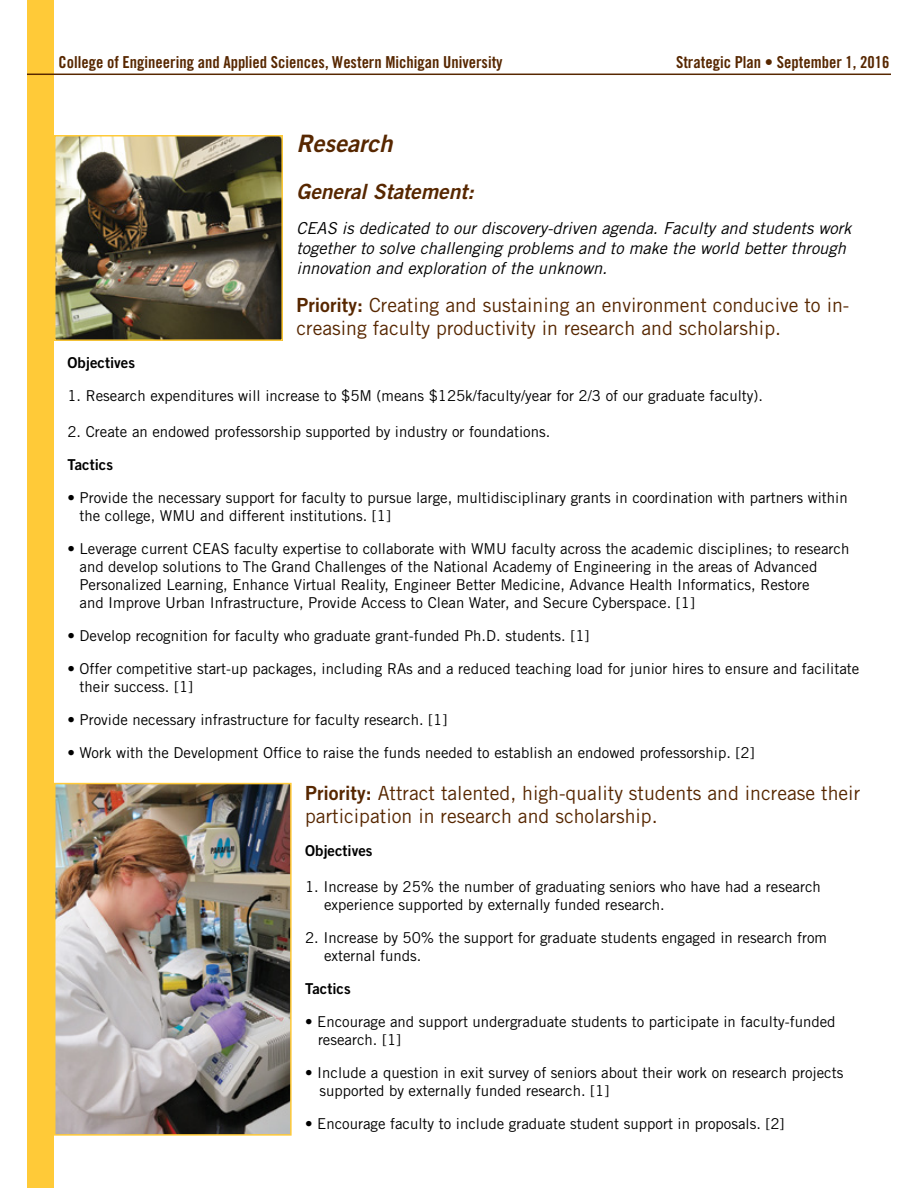
<style>
.page{position:relative;width:918px;height:1188px;background:#fff}
.page>*{position:absolute;margin:0;border:0;box-sizing:border-box;transform-origin:0 0}
.t1{font:24px "Trade Gothic LT Std Bd 2 Obl";color:#572700}
.t2{font:21px "Trade Gothic LT Std Bd 2 Obl";color:#572700}
.t3{font:19.5px/23.4px "Trade Gothic LT Std";color:#572700}
.t4{font:italic 16.5px/19.8px "Trade Gothic LT Std";color:#000}
.t5{font:16.5px "Trade Gothic LT Std Bd Cn 20";color:#572700}
.t6{font:15px/18px "Trade Gothic LT Std";color:#000}
.t7{font:15px "Trade Gothic LT Std Bd 2";color:#000}
.s1{font-family:"Trade Gothic LT Std Bd 2"}
</style>
<div class="page">
<div style="left:27px;top:0;width:27px;height:1188px;background:#ffca38"></div>
<hr style="left:27px;top:74px;width:864px;height:1px;background:#572700">
<img style="left:57px;top:786px;width:232px;height:347px">
<div style="left:54px;top:783px;width:238px;height:353px;border:2px solid #ffca38"></div>
<img style="left:57px;top:138px;width:223px;height:200px">
<div style="left:54px;top:135px;width:229px;height:206px;border:2px solid #ffca38"></div>
<p class="t5" style="left:58px;top:52px;width:446px">College of Engineering and Applied Sciences, Western Michigan University</p>
<p class="t5" style="left:676px;top:52px;width:215px">Strategic Plan • September 1, 2016</p>
<h1 class="t1" style="left:296px;top:129px;width:98px">Research</h1>
<h2 class="t2" style="left:296px;top:179px;width:179px">General Statement:</h2>
<p class="t4" style="left:296px;top:218px;width:556px">CEAS is dedicated to our discovery-driven agenda. Faculty and students work together to solve challenging problems and to make the world better through innovation and exploration of the unknown.</p>
<h3 class="t3" style="left:296px;top:293px;width:554px"><span class="s1">Priority:</span> Creating and sustaining an environment conducive to in&shy;creasing faculty productivity in research and scholarship.</h3>
<p class="t7" style="left:68px;top:354px;width:69px">Objectives</p>
<p class="t6" style="left:68px;top:387px;width:697px">1. Research expenditures will increase to $5M (means $125k/faculty/year for 2/3 of our graduate faculty).</p>
<p class="t6" style="left:68px;top:423px;width:484px">2. Create an endowed professorship supported by industry or foundations.</p>
<p class="t7" style="left:68px;top:456px;width:47px">Tactics</p>
<p class="t6" style="left:80px;top:489px;width:770px;text-indent:-12px">• Provide the necessary support for faculty to pursue large, multidisciplinary grants in coordination with partners within the college, WMU and different institutions. [1]</p>
<p class="t6" style="left:80px;top:540px;width:771px;text-indent:-12px">• Leverage current CEAS faculty expertise to collaborate with WMU faculty across the academic disciplines; to research and develop solutions to The Grand Challenges of the National Academy of Engineering in the areas of Advanced Personalized Learning, Enhance Virtual Reality, Engineer Better Medicine, Advance Health Informatics, Restore<br>and Improve Urban Infrastructure, Provide Access to Clean Water, and Secure Cyberspace. [1]</p>
<p class="t6" style="left:68px;top:627px;width:524px">• Develop recognition for faculty who graduate grant-funded Ph.D. students. [1]</p>
<p class="t6" style="left:80px;top:660px;width:781px;text-indent:-12px">• Offer competitive start-up packages, including RAs and a reduced teaching load for junior hires to ensure and facilitate their success. [1]</p>
<p class="t6" style="left:68px;top:711px;width:381px">• Provide necessary infrastructure for faculty research. [1]</p>
<p class="t6" style="left:68px;top:744px;width:689px">• Work with the Development Office to raise the funds needed to establish an endowed professorship. [2]</p>
<h3 class="t3" style="left:305px;top:781px;width:557px"><span class="s1">Priority:</span> Attract talented, high-quality students and increase their participation in research and scholarship.</h3>
<p class="t7" style="left:305px;top:841px;width:69px">Objectives</p>
<p class="t6" style="left:324px;top:878px;width:498px;text-indent:-19px">1. Increase by 25% the number of graduating seniors who have had a research experience supported by externally funded research.</p>
<p class="t6" style="left:324px;top:929px;width:505px;text-indent:-19px">2. Increase by 50% the support for graduate students engaged in research from external funds.</p>
<p class="t7" style="left:305px;top:979px;width:47px">Tactics</p>
<p class="t6" style="left:318px;top:1013px;width:519px;text-indent:-13px">• Encourage and support undergraduate students to participate in faculty-funded research. [1]</p>
<p class="t6" style="left:320px;top:1064px;width:525px;text-indent:-14px">• Include a question in exit survey of seniors about their work on research projects supported by externally funded research. [1]</p>
<p class="t6" style="left:305px;top:1115px;width:481px">• Encourage faculty to include graduate student support in proposals. [2]</p>
</div>
